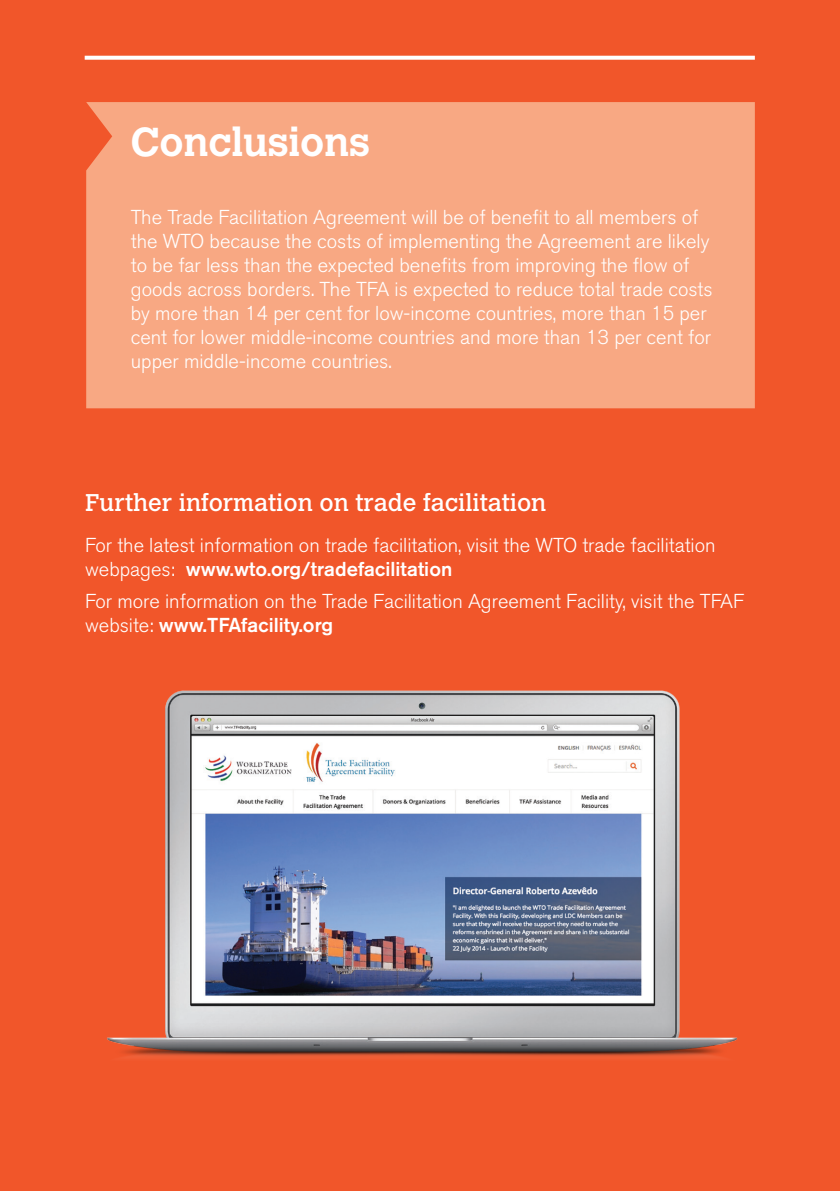
<style>
.page{position:relative;width:840px;height:1191px;background:#fff}
.page>*{position:absolute;margin:0;border:0;box-sizing:border-box;transform-origin:0 0}
.t1{font:700 40px "Calvert MT Std";color:#fff}
.t2{font:24px "Calvert MT Std";color:#fff}
.t3{font:300 20px/24px "Akzidenz Grotesk BE";color:#fff}
.s1{font-weight:500}
</style>
<div class="page">
<div style="left:0;top:0;width:839px;height:1191px;background:#f1562a"></div>
<svg style="left:85px;top:56px;width:669px;height:4px;background:#fef3ef"></svg>
<div style="left:86px;top:102px;width:668px;height:306px;background:#f8a883"></div>
<img style="left:107px;top:690px;width:631px;height:368px">
<p class="t1" style="left:131px;top:117px;width:240px">Conclusions</p>
<p class="t3" style="left:131px;top:206px;width:583px">The Trade Facilitation Agreement will be of benefit to all members of the WTO because the costs of implementing the Agreement are likely to be far less than the expected benefits from improving the flow of goods across borders. The TFA is expected to reduce total trade costs by more than 14 per cent for low-income countries, more than 15 per cent for lower middle-income countries and more than 13 per cent for upper middle-income countries.</p>
<p class="t2" style="left:85px;top:489px;width:462px">Further information on trade facilitation</p>
<p class="t3" style="left:85px;top:533px;width:631px">For the latest information on trade facilitation, visit the WTO trade facilitation webpages: <span class="s1">www.wto.org/tradefacilitation</span></p>
<p class="t3" style="left:85px;top:590px;width:660px">For more information on the Trade Facilitation Agreement Facility, visit the TFAF website: <span class="s1">www.TFAfacility.org</span></p>
</div>
